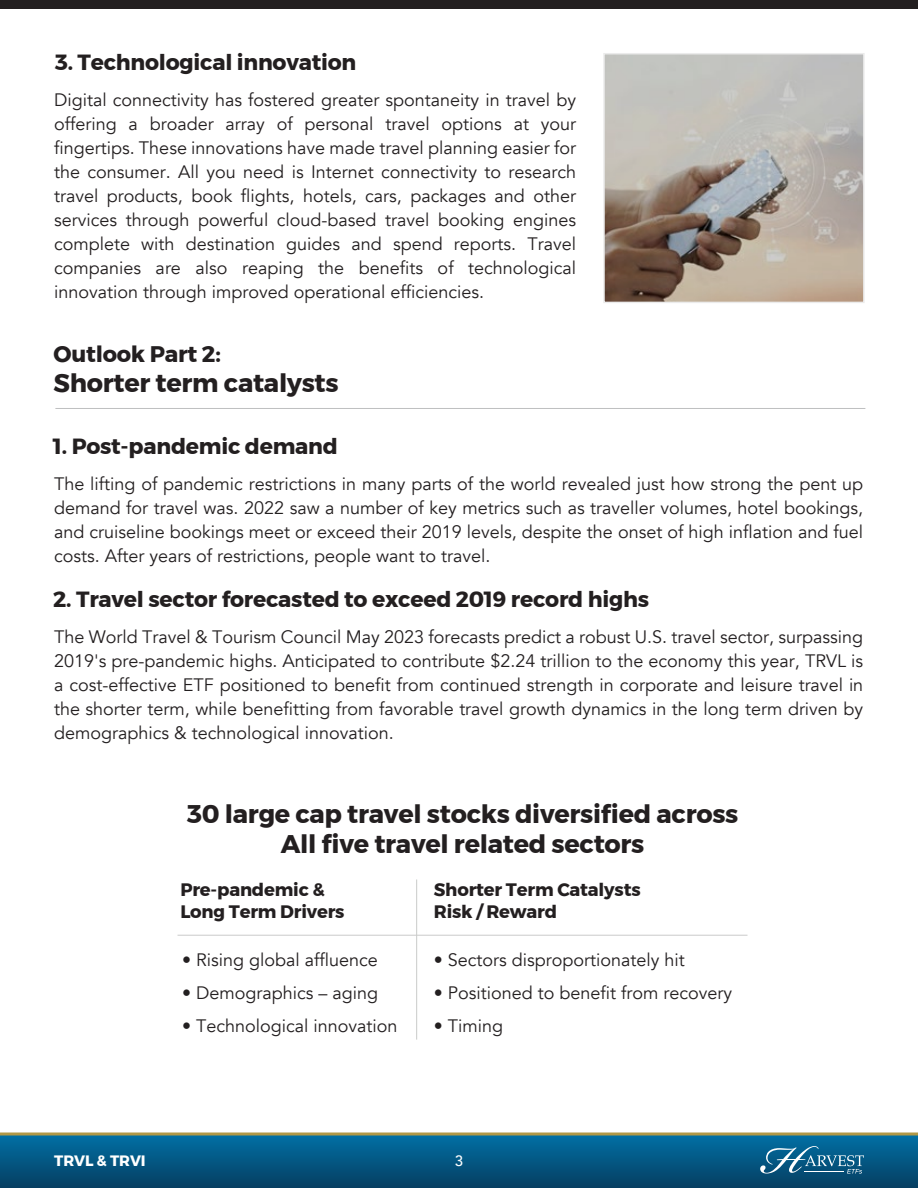
<style>
.page{position:relative;width:918px;height:1188px;background:#fff}
.page>*{position:absolute;margin:0;border:0;box-sizing:border-box;transform-origin:0 0}
.t1{font:700 25.5px/30.6px "Montserrat";letter-spacing:-.01em;color:#231f20;text-align:center}
.t2{font:700 22.5px "Montserrat";letter-spacing:-.01em;color:#231f20}
.t3{font:700 21.9px "Montserrat";letter-spacing:-.01em;color:#231f20}
.t4{font:18px/24px "Avenir";color:#231f20;text-align:justify}
.t5{font:700 18px/21.6px "Montserrat";letter-spacing:-.01em;color:#231f20}
.t6{font:700 15px "Montserrat";letter-spacing:-.005em;color:#fff}
.t7{font:500 15px "Avenir";color:#fff}
</style>
<div class="page">
<hr style="left:55px;top:408px;width:810px;height:1px;background:#bebfc0">
<svg style="left:606px;top:56px;width:256px;height:244px"></svg>
<div style="left:603px;top:53px;width:262px;height:250px;border:2px solid #ebebeb"></div>
<hr style="left:416px;top:879px;width:1px;height:161px;background:#cacbca">
<hr style="left:178px;top:935px;width:570px;height:1px;background:#cacbca">
<div style="left:0;top:0;width:918px;height:8px;background:#231f20"></div>
<div style="left:0;top:1134px;width:918px;height:54px;background:linear-gradient(to bottom,#0171a6,#063f62)"></div>
<svg style="left:0;top:1132px;width:918px;height:4px"></svg>
<svg style="left:760px;top:1146px;width:104px;height:28px"></svg>
<p class="t3" style="left:55px;top:45px;width:303px">3. Technological innovation</p>
<p class="t4" style="left:54px;top:89px;width:524px">Digital connectivity has fostered greater spontaneity in travel by offering a broader array of personal travel options at your fingertips. These innovations have made travel planning easier for the consumer. All you need is Internet connectivity to research travel products, book flights, hotels, cars, packages and other services through powerful cloud-based travel booking engines complete with destination guides and spend reports. Travel companies are also reaping the benefits of technological innovation through improved operational efficiencies.</p>
<p class="t2" style="left:53px;top:336px;width:169px">Outlook Part 2:</p>
<h1 class="t1" style="left:53px;top:368px;width:287px">Shorter term catalysts</h1>
<p class="t3" style="left:53px;top:428px;width:286px">1. Post-pandemic demand</p>
<p class="t4" style="left:54px;top:472px;width:811px">The lifting of pandemic restrictions in many parts of the world revealed just how strong the pent up demand for travel was. 2022 saw a number of key metrics such as traveller volumes, hotel bookings, and cruiseline bookings meet or exceed their 2019 levels, despite the onset of high inflation and fuel costs. After years of restrictions, people want to travel.</p>
<p class="t3" style="left:53px;top:581px;width:597px">2. Travel sector forecasted to exceed 2019 record highs</p>
<p class="t4" style="left:54px;top:625px;width:811px">The World Travel &amp; Tourism Council May 2023 forecasts predict a robust U.S. travel sector, surpassing 2019's pre-pandemic highs. Anticipated to contribute $2.24 trillion to the economy this year, TRVL is a cost-effective ETF positioned to benefit from continued strength in corporate and leisure travel in the shorter term, while benefitting from favorable travel growth dynamics in the long term driven by demographics &amp; technological innovation.</p>
<h1 class="t1" style="left:187px;top:798px;width:553px">30 large cap travel stocks diversified across<br>All five travel related sectors</h1>
<p class="t5" style="left:180px;top:879px;width:166px">Pre-pandemic &amp;<br>Long Term Drivers</p>
<p class="t4" style="left:182px;top:948px;width:197px">• Rising global affluence</p>
<p class="t4" style="left:182px;top:981px;width:198px">• Demographics – aging</p>
<p class="t4" style="left:182px;top:1014px;width:217px">• Technological innovation</p>
<p class="t5" style="left:434px;top:879px;width:208px">Shorter Term Catalysts<br>Risk / Reward</p>
<p class="t4" style="left:434px;top:948px;width:252px">• Sectors disproportionately hit</p>
<p class="t4" style="left:434px;top:981px;width:300px">• Positioned to benefit from recovery</p>
<p class="t4" style="left:434px;top:1014px;width:71px">• Timing</p>
<p class="t6" style="left:54px;top:1149px;width:93px">TRVL &amp; TRVI</p>
<p class="t7" style="left:455px;top:1148px;width:10px">3</p>
</div>
